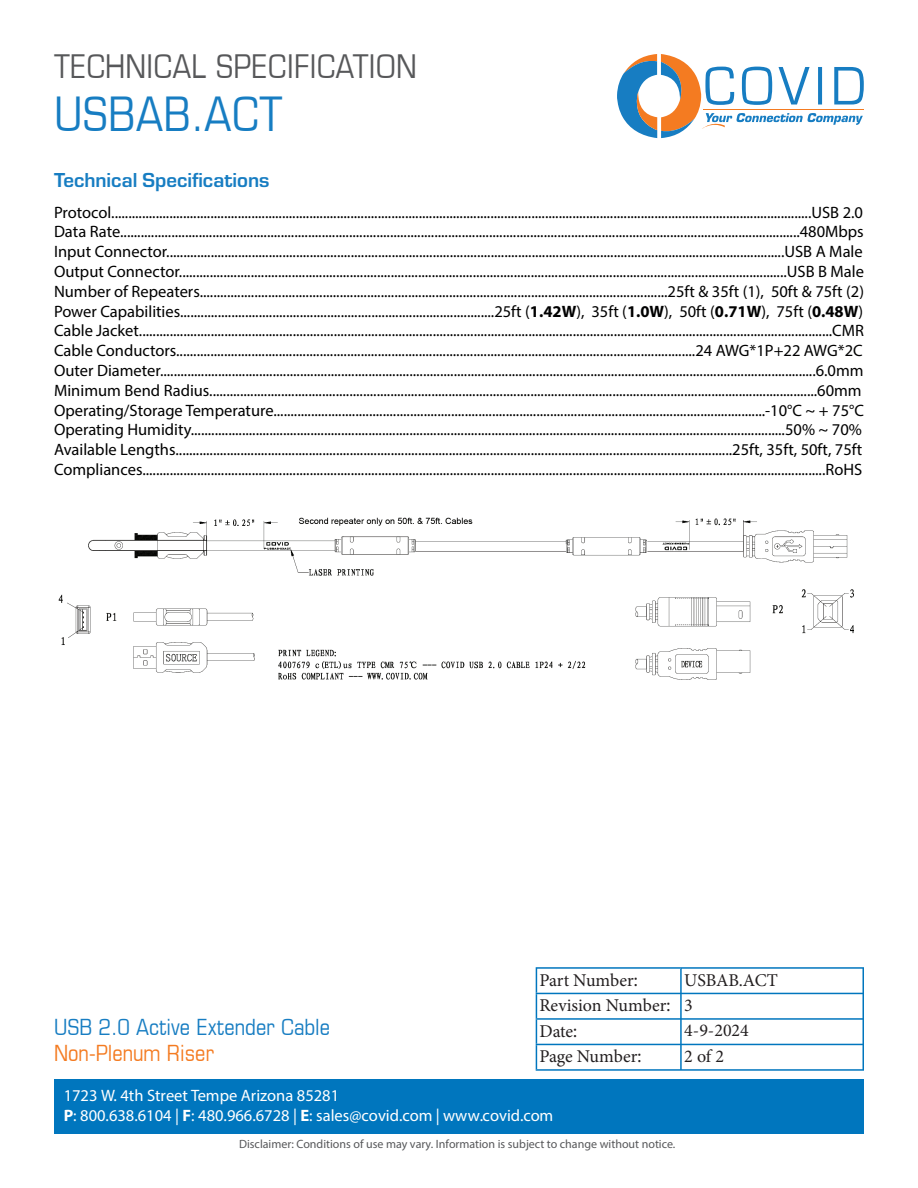
<style>
.page{position:relative;width:918px;height:1188px;background:#fff}
.page>*{position:absolute;margin:0;border:0;box-sizing:border-box;transform-origin:0 0}
.t1{font:condensed 48px "Eurostile";color:#177dc2}
.t2{font:condensed 33px "Eurostile";color:#57585a}
.t3{font:condensed 22.5px "Eurostile";color:#177dc2}
.t4{font:condensed 22.5px "Eurostile";color:#f47b21}
.t5{font:700 21px "Eurostile";color:#177dc2}
.t6{font:18px/25.7px "Minion Pro";color:#231f20}
.t7{font:16.5px/19.8px "Myriad Pro";color:#000001}
.t8{font:16.5px/19.8px "Myriad Pro";color:#fff}
.t9{font:12px "Myriad Pro";color:#57585a}
.s1{font-weight:700}
.s2{font-family:"Myriad Pro"}
</style>
<div class="page">
<svg style="left:617px;top:54px;width:247px;height:84px"></svg>
<div style="left:54px;top:1080px;width:810px;height:54px;background:#0076be"></div>
<svg style="left:536px;top:967px;width:328px;height:104px"></svg>
<img style="left:58px;top:517px;width:796px;height:163px">
<h2 class="t2" style="left:54px;top:46px;width:364px">TECHNICAL SPECIFICATION</h2>
<h1 class="t1" style="left:54px;top:85px;width:230px">USBAB.ACT</h1>
<p class="t5" style="left:54px;top:165px;width:217px">Technical Specifications</p>
<p class="t7" style="left:54px;top:202px;width:812px">Protocol.............................................................................................................................................................................................................USB 2.0<br>Data Rate.......................................................................................................................................................................................................480Mbps Input Connector.....................................................................................................................................................................................USB A Male Output Connector..................................................................................................................................................................................USB B Male Number of Repeaters.........................................................................................................................................25ft &amp; 35ft (1), 50ft &amp; 75ft (2)<br>Power Capabilities............................................................................................25ft (<span class="s1">1.42W</span>), 35ft (<span class="s1">1.0W</span>), 50ft (<span class="s1">0.71W</span>), 75ft (<span class="s1">0.48W</span>)<br>Cable Jacket...........................................................................................................................................................................................................CMR Cable Conductors........................................................................................................................................................24 AWG*1P+22 AWG*2C Outer Diameter................................................................................................................................................................................................6.0mm Minimum Bend Radius..................................................................................................................................................................................60mm Operating/Storage Temperature................................................................................................................................................-10°C ~ + 75°C Operating Humidity..............................................................................................................................................................................50% ~ 70% Available Lengths...................................................................................................................................................................25ft, 35ft, 50ft, 75ft Compliances........................................................................................................................................................................................................RoHS</p>
<h3 class="t3" style="left:54px;top:1014px;width:278px">USB 2.0 Active Extender Cable</h3>
<h3 class="t4" style="left:54px;top:1040px;width:162px">Non-Plenum Riser</h3>
<p class="t6" style="left:539px;top:968px;width:100px">Part Number<span class="s2">:</span></p>
<p class="t6" style="left:539px;top:967px;width:240px;text-indent:145px">USBAB.ACT<br>Revision Number<span class="s2">:</span> 3</p>
<p class="t6" style="left:539px;top:1044px;width:103px">Page Number<span class="s2">:</span></p>
<p class="t6" style="left:684px;top:1043px;width:41px">2 of 2</p>
<p class="t6" style="left:539px;top:1018px;width:39px">Date<span class="s2">:</span></p>
<p class="t6" style="left:684px;top:1018px;width:66px">4-9-2024</p>
<p class="t8" style="left:64px;top:1085px;width:491px">1723 W. 4th Street Tempe Arizona 85281<br><span class="s1">P</span>: 800.638.6104 | <span class="s1">F</span>: 480.966.6728 | <span class="s1">E</span>: sales@covid.com | www.covid.com</p>
<p class="t9" style="left:239px;top:1136px;width:438px">Disclaimer: Conditions of use may vary. Information is subject to change without notice.</p>
</div>
